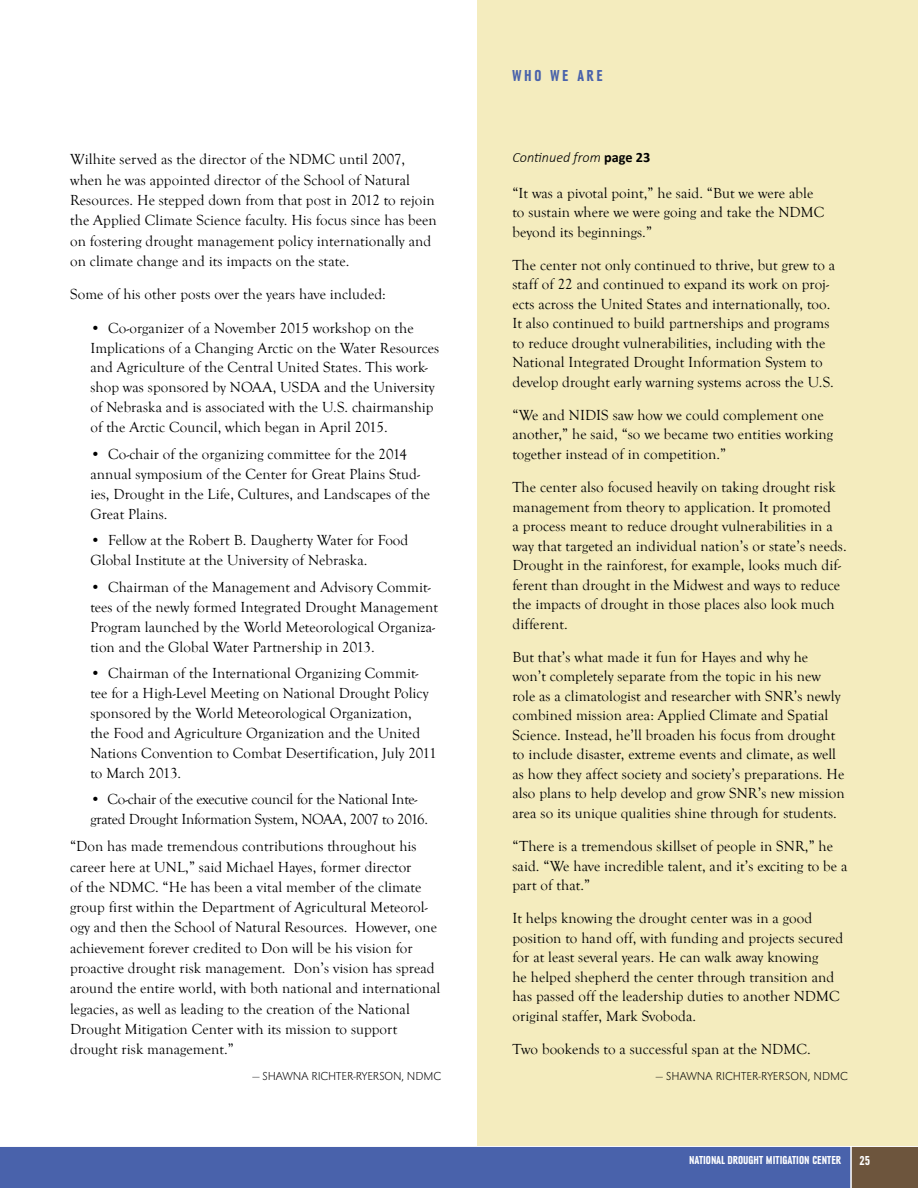
<style>
.page{position:relative;width:918px;height:1188px;background:#fff}
.page>*{position:absolute;margin:0;border:0;box-sizing:border-box;transform-origin:0 0}
.t1{font:700 16.5px "URW Grotesk Con";letter-spacing:.17em;color:#4962ab}
.t2{font:15px/19.5px "Goudy Old Style T";letter-spacing:.005em;color:#000}
.t3{font:15px/20px "Goudy Old Style T";letter-spacing:-.015em;color:#000}
.t4{font:italic 300 14.25px "Calibri";color:#000}
.t5{font:700 13.5px "URW Grotesk Con";color:#fff}
.t6{font:300 expanded 12px "URW Grotesk";color:#000}
.t7{font:700 12px "URW Grotesk Con";color:#fff}
.s1{font-weight:700;font-style:normal}
</style>
<div class="page">
<svg style="left:0;top:1145px;width:918px;height:43px;background:#5368a6"></svg>
<div style="left:477px;top:0;width:441px;height:1145px;background:#f4ecbe"></div>
<p class="t2" style="left:70px;top:150px;width:368px;line-height:20.2px">Wilhite served as the director of the NDMC until 2007, when he was appointed director of the School of Natural Resources. He stepped down from that post in 2012 to rejoin the Applied Climate Science faculty. His focus since has been on fostering drought management policy internationally and on climate change and its impacts on the state.</p>
<p class="t2" style="left:70px;top:285px;width:317px">Some of his other posts over the years have included:</p>
<p class="t2" style="left:90px;top:318px;width:350px;line-height:20px">• Co-organizer of a November 2015 workshop on the Implications of a Changing Arctic on the Water Resources and Agriculture of the Central United States. This work&shy;shop was sponsored by NOAA, USDA and the University of Nebraska and is associated with the U.S. chairmanship of the Arctic Council, which began in April 2015.</p>
<p class="t2" style="left:90px;top:444px;width:341px;line-height:20px">• Co-chair of the organizing committee for the 2014 annual symposium of the Center for Great Plains Stud&shy;ies, Drought in the Life, Cultures, and Landscapes of the Great Plains.</p>
<p class="t2" style="left:90px;top:531px;width:320px;line-height:20px">• Fellow at the Robert B. Daugherty Water for Food<br>Global Institute at the University of Nebraska.</p>
<p class="t2" style="left:90px;top:577px;width:349px;line-height:20px">• Chairman of the Management and Advisory Commit&shy;tees of the newly formed Integrated Drought Management Program launched by the World Meteorological Organiza&shy;tion and the Global Water Partnership in 2013.</p>
<p class="t2" style="left:90px;top:664px;width:348px;line-height:20px">• Chairman of the International Organizing Commit&shy;tee for a High-Level Meeting on National Drought Policy sponsored by the World Meteorological Organization,<br>the Food and Agriculture Organization and the United Nations Convention to Combat Desertification, July 2011 to March 2013.</p>
<p class="t3" style="left:90px;top:790px;width:339px">• Co-chair of the executive council for the National Inte&shy;grated Drought Information System, NOAA, 2007 to 2016.</p>
<p class="t2" style="left:70px;top:837px;width:372px;line-height:20.2px">“Don has made tremendous contributions throughout his career here at UNL,” said Michael Hayes, former director<br>of the NDMC. “He has been a vital member of the climate group first within the Department of Agricultural Meteorol&shy;ogy and then the School of Natural Resources. However, one achievement forever credited to Don will be his vision for proactive drought risk management. Don’s vision has spread around the entire world, with both national and international legacies, as well as leading to the creation of the National Drought Mitigation Center with its mission to support drought risk management.”</p>
<p class="t6" style="left:253px;top:1069px;width:190px">— SHAWNA RICHTER-RYERSON, NDMC</p>
<p class="t1" style="left:512px;top:67px;width:92px">WHO WE ARE</p>
<p class="t4" style="left:512px;top:148px;width:139px">Continued from <span class="s1">page 23</span></p>
<p class="t2" style="left:512px;top:183px;width:313px">“It was a pivotal point,” he said. “But we were able to sustain where we were going and take the NDMC beyond its beginnings.”</p>
<p class="t2" style="left:512px;top:255px;width:324px">The center not only continued to thrive, but grew to a staff of 22 and continued to expand its work on proj&shy;ects across the United States and internationally, too.<br>It also continued to build partnerships and programs to reduce drought vulnerabilities, including with the National Integrated Drought Information System to develop drought early warning systems across the U.S.</p>
<p class="t2" style="left:512px;top:406px;width:322px">“We and NIDIS saw how we could complement one another,” he said, “so we became two entities working together instead of in competition.”</p>
<p class="t2" style="left:512px;top:478px;width:336px">The center also focused heavily on taking drought risk management from theory to application. It promoted<br>a process meant to reduce drought vulnerabilities in a way that targeted an individual nation’s or state’s needs.<br>Drought in the rainforest, for example, looks much dif&shy;ferent than drought in the Midwest and ways to reduce the impacts of drought in those places also look much different.</p>
<p class="t2" style="left:512px;top:647px;width:334px">But that’s what made it fun for Hayes and why he won’t completely separate from the topic in his new role as a climatologist and researcher with SNR’s newly combined mission area: Applied Climate and Spatial Science. Instead, he’ll broaden his focus from drought to include disaster, extreme events and climate, as well as how they affect society and society’s preparations. He also plans to help develop and grow SNR’s new mission area so its unique qualities shine through for students.</p>
<p class="t2" style="left:512px;top:837px;width:336px">“There is a tremendous skillset of people in SNR,” he said. “We have incredible talent, and it’s exciting to be a part of that.”</p>
<p class="t2" style="left:512px;top:909px;width:332px">It helps knowing the drought center was in a good position to hand off, with funding and projects secured for at least several years. He can walk away knowing<br>he helped shepherd the center through transition and has passed off the leadership duties to another NDMC original staffer, Mark Svoboda.</p>
<p class="t2" style="left:512px;top:1040px;width:300px">Two bookends to a successful span at the NDMC.</p>
<p class="t6" style="left:656px;top:1069px;width:193px">— SHAWNA RICHTER-RYERSON, NDMC</p>
<p class="t7" style="left:689px;top:1154px;width:154px">NATIONAL DROUGHT MITIGATION CENTER</p>
<p class="t5" style="left:860px;top:1153px;width:12px">25</p>
</div>
